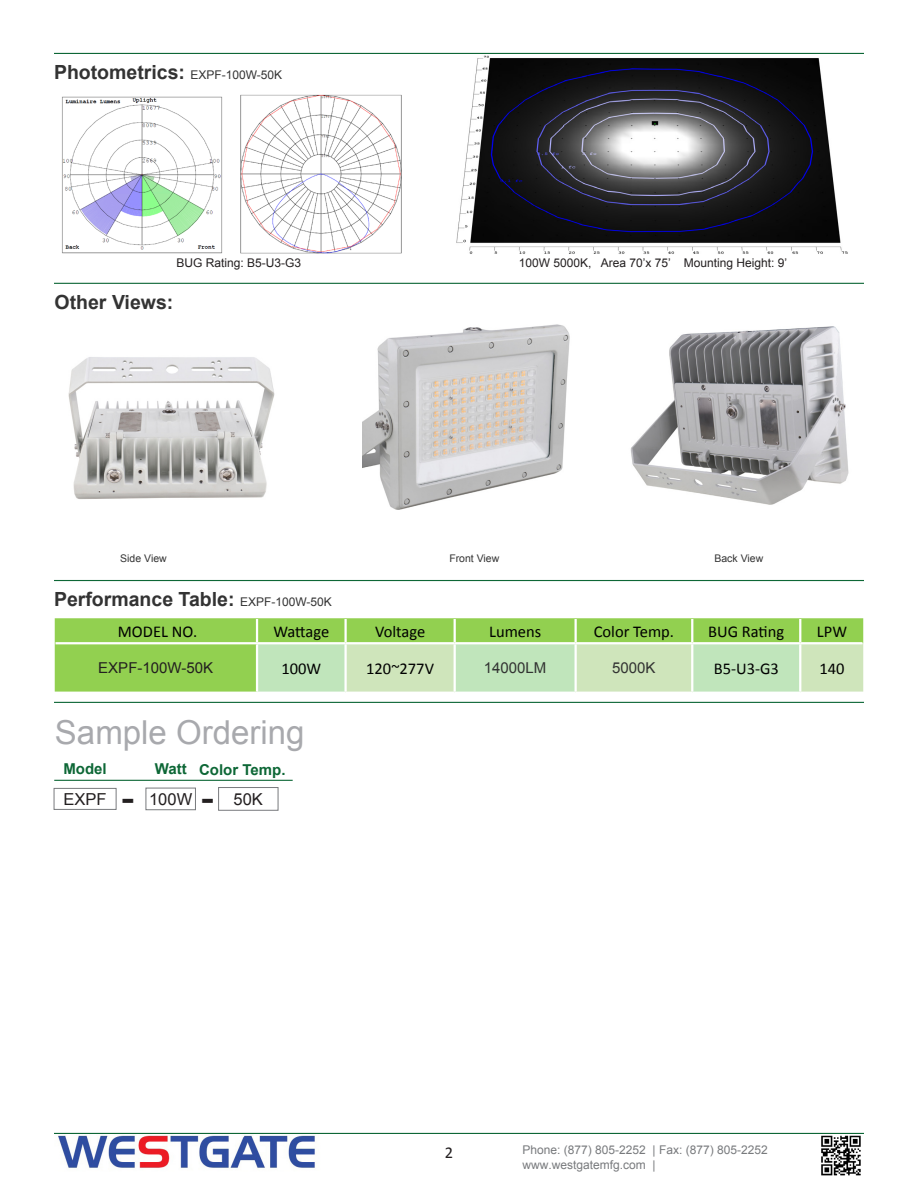
<style>
.page{position:relative;width:918px;height:1188px;background:#fff}
.page>*{position:absolute;margin:0;border:0;box-sizing:border-box;transform-origin:0 0}
.t1{font:33px "Arial";color:#a8a9ad}
.t2{font:700 28.5px "Verdana";color:#231f20}
.t3{font:700 19.5px "Arial";color:#333}
.t4{font:16.5px "Calibri";color:#000}
.t5{font:16.5px "Arial";color:#231f20}
.t6{font:16.5px "Calibri";color:#231f20}
.t7{font:700 15px "Arial";color:#0d6736}
.t8{font:15px "Arial";color:#231f20}
.t9{font:15px "Arial";color:#323332}
.t10{font:12px/14.4px "Arial";color:#787a7d}
.t11{font:12px "Arial";color:#231f20}
.t12{font:10.5px "Arial";color:#333}
.s1{font-weight:400;font-size:12px}
</style>
<div class="page">
<hr style="left:54px;top:580px;width:810px;height:1px;background:#0d6736">
<hr style="left:54px;top:53px;width:810px;height:1px;background:#0d6736">
<hr style="left:54px;top:283px;width:810px;height:1px;background:#0d6736">
<div style="left:55px;top:618px;width:808px;height:74px;background:#92d050"></div>
<svg style="left:258px;top:644px;width:605px;height:48px;background:#c8e5bc"></svg>
<hr style="left:256px;top:619px;width:2px;height:23px;background:#fff">
<hr style="left:344px;top:619px;width:3px;height:23px;background:#fff">
<hr style="left:454px;top:619px;width:2px;height:23px;background:#fff">
<hr style="left:575px;top:619px;width:2px;height:23px;background:#fff">
<hr style="left:691px;top:619px;width:2px;height:23px;background:#fff">
<hr style="left:799px;top:619px;width:2px;height:23px;background:#fff">
<hr style="left:256px;top:644px;width:2px;height:48px;background:#fff">
<hr style="left:344px;top:644px;width:3px;height:48px;background:#fff">
<hr style="left:454px;top:644px;width:2px;height:48px;background:#fff">
<hr style="left:575px;top:644px;width:2px;height:48px;background:#fff">
<hr style="left:691px;top:644px;width:2px;height:48px;background:#fff">
<hr style="left:799px;top:644px;width:2px;height:48px;background:#fff">
<hr style="left:56px;top:642px;width:201px;height:2px;background:#fff">
<hr style="left:257px;top:642px;width:89px;height:2px;background:#fff">
<hr style="left:346px;top:642px;width:109px;height:2px;background:#fff">
<hr style="left:455px;top:642px;width:121px;height:2px;background:#fff">
<hr style="left:576px;top:642px;width:116px;height:2px;background:#fff">
<hr style="left:692px;top:642px;width:108px;height:2px;background:#fff">
<hr style="left:800px;top:642px;width:63px;height:2px;background:#fff">
<hr style="left:54px;top:702px;width:810px;height:1px;background:#0d6736">
<img style="left:62px;top:96px;width:161px;height:158px">
<img style="left:240px;top:94px;width:162px;height:160px">
<img style="left:58px;top:1135px;width:257px;height:34px">
<img style="left:821px;top:1135px;width:40px;height:41px">
<div style="left:54px;top:788px;width:62px;height:22px;border:1px solid #787a7d"></div>
<div style="left:146px;top:788px;width:50px;height:22px;border:1px solid #787a7d"></div>
<div style="left:218px;top:787px;width:60px;height:24px;border:1px solid #787a7d"></div>
<hr style="left:54px;top:780px;width:239px;height:1px;background:#0d6736">
<hr style="left:54px;top:1133px;width:810px;height:1px;background:#0d6736">
<img style="left:68px;top:357px;width:207px;height:143px">
<img style="left:363px;top:324px;width:207px;height:185px">
<img style="left:630px;top:326px;width:219px;height:179px">
<img style="left:456px;top:55px;width:392px;height:199px">
<p class="t3" style="left:54px;top:60px;width:230px">Photometrics: <span class="s1">EXPF-100W-50K</span></p>
<p class="t11" style="left:177px;top:255px;width:126px">BUG Rating: B5-U3-G3</p>
<p class="t3" style="left:55px;top:289px;width:120px">Other Views:</p>
<p class="t11" style="left:519px;top:255px;width:270px">100W 5000K, Area 70’x 75’ Mounting Height: 9’</p>
<p class="t12" style="left:120px;top:551px;width:48px">Side View</p>
<p class="t12" style="left:449px;top:551px;width:51px">Front View</p>
<p class="t12" style="left:714px;top:551px;width:50px">Back View</p>
<p class="t3" style="left:54px;top:586px;width:279px">Performance Table: <span class="s1">EXPF-100W-50K</span></p>
<p class="t4" style="left:118px;top:621px;width:81px">MODEL NO.</p>
<p class="t4" style="left:273px;top:621px;width:57px">Wattage</p>
<p class="t4" style="left:375px;top:621px;width:52px">Voltage</p>
<p class="t4" style="left:489px;top:621px;width:54px">Lumens</p>
<p class="t4" style="left:594px;top:621px;width:82px">Color Temp.</p>
<p class="t4" style="left:708px;top:621px;width:78px">BUG Rating</p>
<p class="t4" style="left:817px;top:621px;width:32px">LPW</p>
<p class="t8" style="left:98px;top:658px;width:116px">EXPF-100W-50K</p>
<p class="t4" style="left:281px;top:658px;width:41px">100W</p>
<p class="t4" style="left:366px;top:658px;width:69px">120~277V</p>
<p class="t9" style="left:484px;top:658px;width:64px">14000LM</p>
<p class="t9" style="left:612px;top:658px;width:45px">5000K</p>
<p class="t4" style="left:714px;top:658px;width:67px">B5-U3-G3</p>
<p class="t4" style="left:819px;top:658px;width:27px">140</p>
<p class="t1" style="left:55px;top:711px;width:251px">Sample Ordering</p>
<p class="t7" style="left:63px;top:759px;width:45px">Model</p>
<p class="t7" style="left:155px;top:759px;width:33px">Watt</p>
<p class="t7" style="left:199px;top:760px;width:88px">Color Temp.</p>
<p class="t2" style="left:121px;top:781px;width:15px">-</p>
<p class="t2" style="left:201px;top:781px;width:15px">-</p>
<p class="t5" style="left:64px;top:788px;width:45px">EXPF</p>
<p class="t5" style="left:149px;top:788px;width:45px">100W</p>
<p class="t5" style="left:234px;top:788px;width:31px">50K</p>
<p class="t6" style="left:445px;top:1143px;width:10px">2</p>
<p class="t10" style="left:522px;top:1143px;width:247px">Phone: (877) 805-2252 | Fax: (877) 805-2252 www.westgatemfg.com |</p>
</div>
